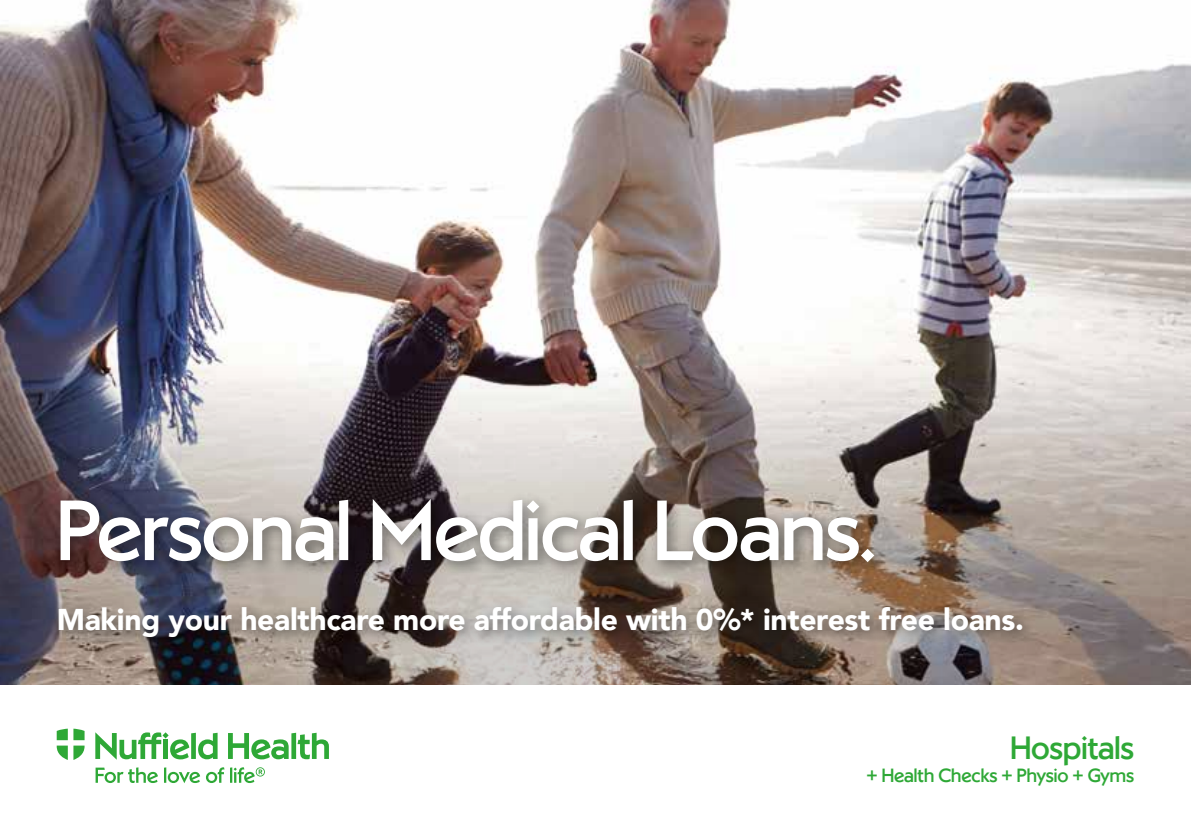
<style>
.page{position:relative;width:1191px;height:840px;background:#fff}
.page>*{position:absolute;margin:0;border:0;box-sizing:border-box;transform-origin:0 0}
.t1{font:84px "Nuffield Health Sans";letter-spacing:-.01em;color:#fff}
.t2{font:32px "Nuffield Health Sans";color:#2ea836}
.t3{font:900 30px "Avenir";letter-spacing:-.01em;color:#fff}
.t4{font:19px "Nuffield Health Sans";color:#2ea836}
</style>
<div class="page">
<img style="left:0;top:0;width:1191px;height:278px">
<img style="left:0;top:278px;width:1191px;height:406px">
<div style="left:52px;top:491px;width:837px;height:85px;background:#000;opacity:.47"></div>
<svg style="left:57px;top:728px;width:28px;height:11px"></svg>
<svg style="left:57px;top:745px;width:28px;height:14px"></svg>
<div style="left:291px;top:732px;width:5px;height:26px;background:#2ea836"></div>
<svg style="left:95px;top:732px;width:94px;height:27px"></svg>
<svg style="left:297px;top:732px;width:32px;height:26px"></svg>
<svg style="left:198px;top:732px;width:20px;height:26px"></svg>
<div style="left:191px;top:732px;width:5px;height:26px;background:#2ea836"></div>
<svg style="left:228px;top:733px;width:61px;height:26px"></svg>
<svg style="left:96px;top:767px;width:62px;height:15px"></svg>
<svg style="left:164px;top:767px;width:36px;height:15px"></svg>
<svg style="left:206px;top:767px;width:18px;height:15px"></svg>
<svg style="left:230px;top:767px;width:35px;height:15px"></svg>
<div style="left:51px;top:598px;width:987px;height:54px;background:#000;opacity:.47"></div>
<h1 class="t1" style="left:57px;top:481px;width:820px">Personal Medical Loans.</h1>
<p class="t3" style="left:57px;top:593px;width:968px">Making your healthcare more affordable with 0%* interest free loans.</p>
<p class="t2" style="left:1010px;top:728px;width:125px">Hospitals</p>
<p class="t4" style="left:867px;top:764px;width:269px">+ Health Checks + Physio + Gyms</p>
</div>
